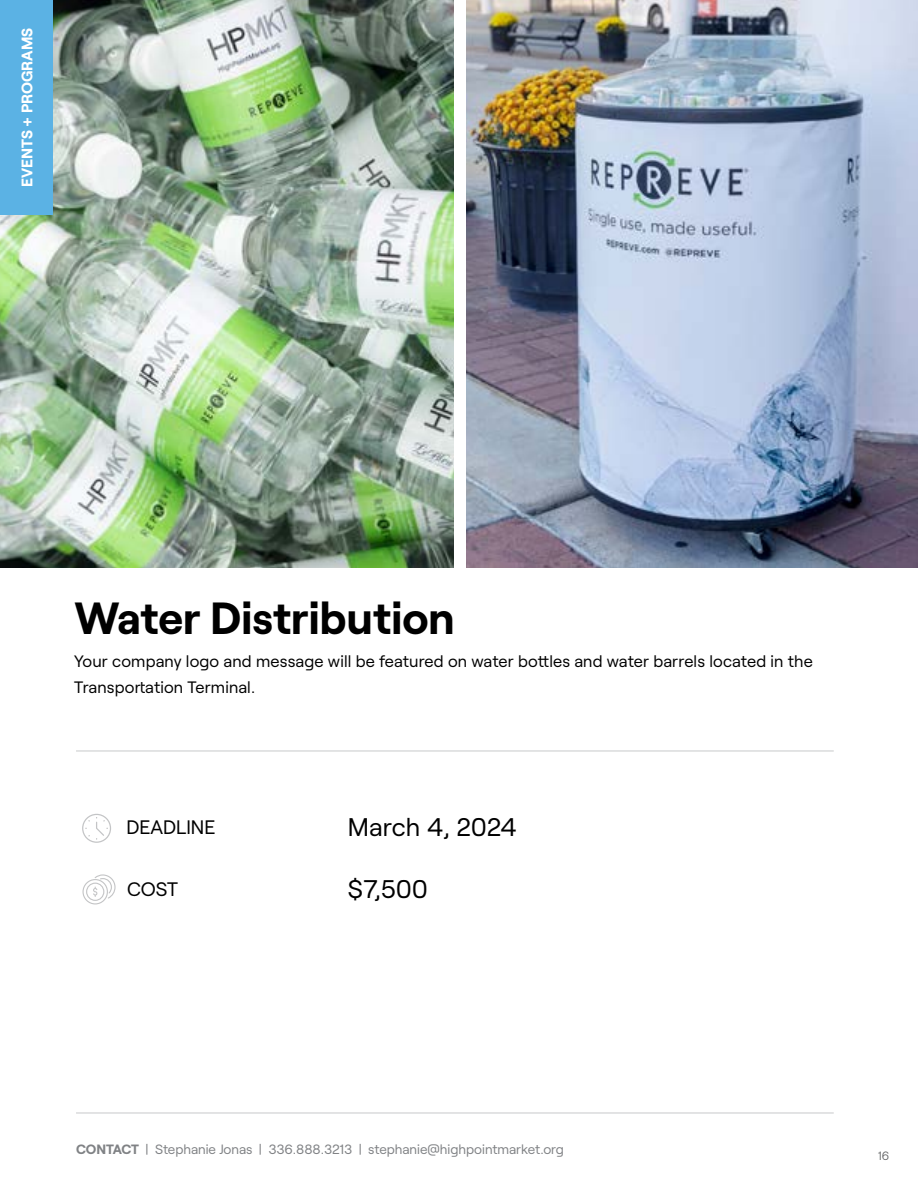
<style>
.page{position:relative;width:918px;height:1188px;background:#fff}
.page>*{position:absolute;margin:0;border:0;box-sizing:border-box;transform-origin:0 0}
.t1{font:700 45px "Roobert";color:#000}
.t2{font:25.5px "Roobert";letter-spacing:.01em;color:#000}
.t3{font:19.5px "Roobert";color:#000}
.t4{font:16.5px/25.5px "Roobert";letter-spacing:.01em;color:#000}
.t5{font:700 15.3px "Roobert";color:#fff}
.t6{font:13.5px "Roobert";color:#808285}
.t7{font:300 12px "Roobert";color:#58595b}
.s1{font-weight:700}
</style>
<div class="page">
<svg style="left:82px;top:814px;width:29px;height:29px"></svg>
<svg style="left:82px;top:874px;width:34px;height:31px"></svg>
<img style="left:0;top:0;width:454px;height:568px">
<img style="left:467px;top:0;width:451px;height:568px">
<div style="left:0;top:0;width:52px;height:215px;background:#5bb2e4"></div>
<hr style="left:76px;top:751px;width:758px;height:1px;background:#939598">
<hr style="left:76px;top:1113px;width:758px;height:1px;background:#939598">
<p class="t5" style="left:15px;top:187px;width:161px;rotate:-90deg">EVENTS + PROGRAMS</p>
<h1 class="t1" style="left:74px;top:584px;width:382px">Water Distribution</h1>
<p class="t4" style="left:74px;top:647px;width:740px">Your company logo and message will be featured on water bottles and water barrels located in the<br>Transportation Terminal.</p>
<p class="t3" style="left:126px;top:813px;width:91px">DEADLINE</p>
<h2 class="t2" style="left:348px;top:808px;width:170px">March 4, 2024</h2>
<p class="t3" style="left:127px;top:875px;width:52px">COST</p>
<h2 class="t2" style="left:348px;top:870px;width:81px">$7,500</h2>
<p class="t6" style="left:76px;top:1139px;width:489px"><span class="s1">CONTACT</span> | Stephanie Jonas | 336.888.3213 | stephanie@highpointmarket.org</p>
<p class="t7" style="left:878px;top:1147px;width:13px">16</p>
</div>
